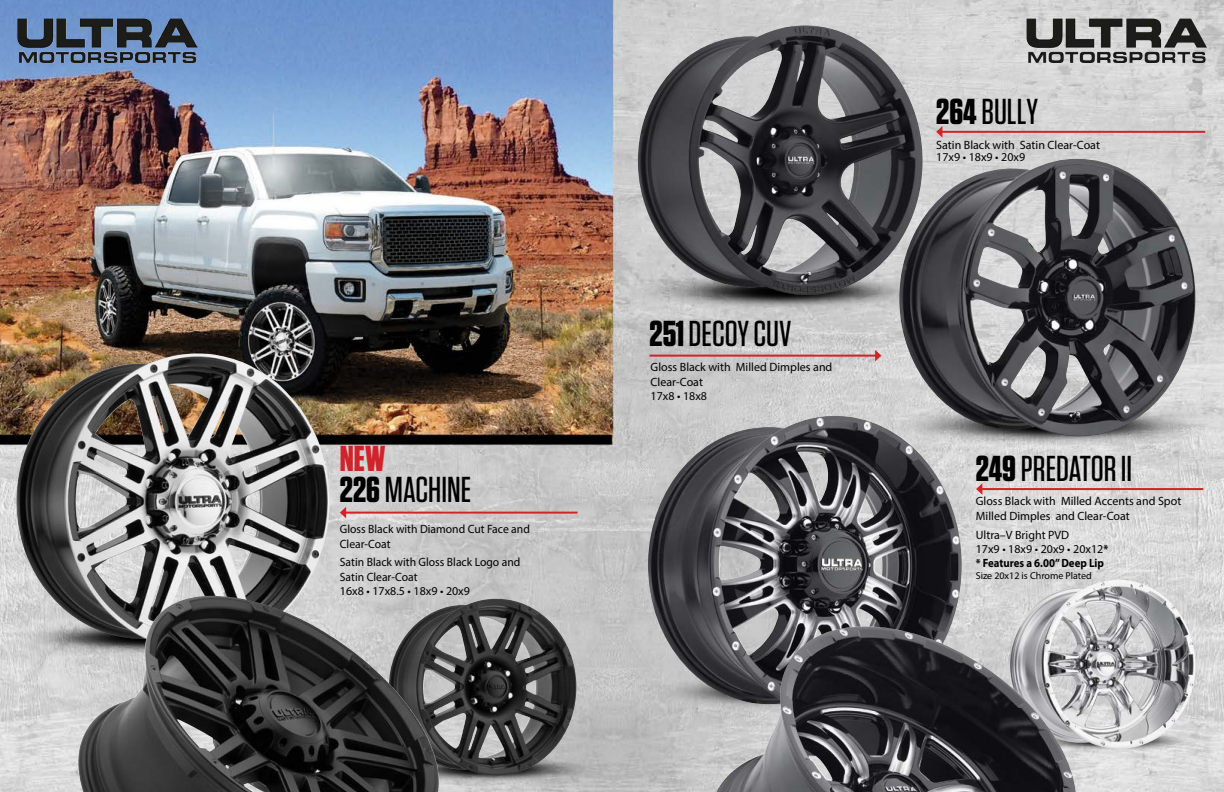
<style>
.page{position:relative;width:1224px;height:792px;background:#fff}
.page>*{position:absolute;margin:0;border:0;box-sizing:border-box;transform-origin:0 0}
.t1{font:500 36px "Tungsten";color:#000}
.t2{font:700 36px "Tungsten";color:#d2232a}
.t3{font:12px/14.4px "Myriad Pro";color:#000}
.t4{font:10px "Myriad Pro";color:#000}
.s1{font-weight:700}
</style>
<div class="page">
<img style="left:0;top:0;width:1224px;height:792px">
<img style="left:617px;top:251px;width:282px;height:76px">
<img style="left:1076px;top:717px;width:133px;height:44px">
<img style="left:439px;top:739px;width:178px;height:53px">
<img style="left:630px;top:653px;width:86px;height:73px">
<img style="left:0;top:599px;width:78px;height:73px">
<img style="left:16px;top:354px;width:314px;height:295px">
<img style="left:439px;top:599px;width:138px;height:177px">
<img style="left:78px;top:596px;width:361px;height:196px">
<img style="left:1009px;top:580px;width:187px;height:170px">
<hr style="left:344px;top:512px;width:234px;height:2px;background:#d2232a">
<svg style="left:340px;top:507px;width:6px;height:11px"></svg>
<img style="left:638px;top:25px;width:285px;height:270px">
<hr style="left:941px;top:131px;width:264px;height:2px;background:#d2232a">
<svg style="left:936px;top:126px;width:6px;height:12px"></svg>
<img style="left:868px;top:382px;width:356px;height:84px">
<img style="left:899px;top:159px;width:296px;height:277px">
<hr style="left:650px;top:355px;width:227px;height:2px;background:#d2232a">
<svg style="left:875px;top:350px;width:6px;height:11px"></svg>
<img style="left:647px;top:416px;width:315px;height:296px">
<img style="left:716px;top:626px;width:360px;height:166px">
<hr style="left:981px;top:488px;width:222px;height:2px;background:#d2232a">
<svg style="left:976px;top:483px;width:6px;height:12px"></svg>
<img style="left:1163px;top:19px;width:44px;height:29px">
<img style="left:154px;top:19px;width:44px;height:29px">
<h1 class="t2" style="left:340px;top:440px;width:47px">NEW</h1>
<h1 class="t1" style="left:340px;top:471px;width:133px"><span class="s1">226</span> MACHINE</h1>
<p class="t3" style="left:340px;top:522px;width:192px">Gloss Black with Diamond Cut Face and<br>Clear-Coat</p>
<p class="t3" style="left:340px;top:555px;width:182px">Satin Black with Gloss Black Logo and<br>Satin Clear-Coat<br>16x8 • 17x8.5 • 18x9 • 20x9</p>
<h1 class="t1" style="left:650px;top:315px;width:143px"><span class="s1">251</span> DECOY CUV</h1>
<p class="t3" style="left:651px;top:360px;width:183px">Gloss Black with Milled Dimples and<br>Clear-Coat<br>17x8 • 18x8</p>
<h1 class="t1" style="left:936px;top:92px;width:103px"><span class="s1">264</span> BULLY</h1>
<p class="t3" style="left:936px;top:139px;width:165px;line-height:12px">Satin Black with Satin Clear-Coat<br>17x9 • 18x9 • 20x9</p>
<h1 class="t1" style="left:976px;top:449px;width:158px"><span class="s1">249</span> PREDATOR II</h1>
<p class="t3" style="left:976px;top:494px;width:207px">Gloss Black with Milled Accents and Spot<br>Milled Dimples and Clear-Coat</p>
<p class="t3" style="left:976px;top:527px;width:134px">Ultra–V Bright PVD<br>17x9 • 18x9 • 20x9 • 20x12<span class="s1">* * Features a 6.00” Deep Lip</span></p>
<p class="t4" style="left:976px;top:570px;width:118px">Size 20x12 is Chrome Plated</p>
</div>
